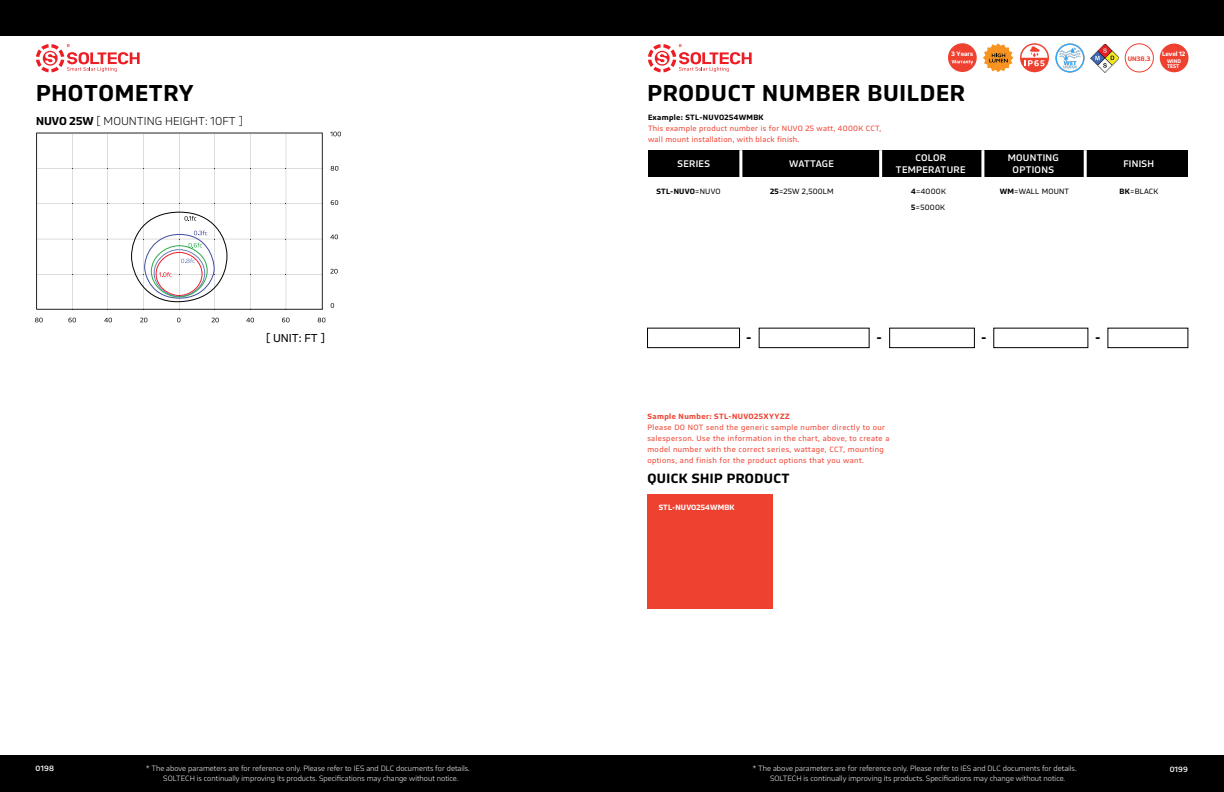
<style>
.page{position:relative;width:1224px;height:792px;background:#fff}
.page>*{position:absolute;margin:0;border:0;box-sizing:border-box;transform-origin:0 0}
.t1{font:600 24px "Bega";letter-spacing:.03em;color:#000}
.t2{font:600 14px "Bega";letter-spacing:.03em;color:#000}
.t3{font:300 12px "Bega";color:#000}
.t4{font:12px "Bega";color:#000}
.t5{font:500 10px/12px "Bega";letter-spacing:.03em;color:#fff;text-align:center}
.t6{font:500 10px "Bega";letter-spacing:.005em;color:#fff}
.t7{font:300 8px/9.6px "Bega";color:#fff}
.t8{font:8px/11px "Bega";letter-spacing:.05em;color:#ef4130}
.t9{font:8px/16.5px "Bega";letter-spacing:.025em;color:#000}
.t10{font:600 8px "Bega";letter-spacing:.04em;color:#000}
.t11{font:600 8px "Bega";letter-spacing:.05em;color:#ef4130}
.t12{font:600 8px "Bega";letter-spacing:.015em;color:#fff}
.t13{font:500 8px "Bega";letter-spacing:.03em;color:#fff}
.t14{font:600 6.9px "Bega";color:#ef4130}
.t15{font:600 6.6px "Bega";color:#fff}
.t16{font:600 5.5px/5px "Bega";color:#fff}
.s1{font-weight:600}
.s2{font-weight:400}
</style>
<div class="page">
<div style="left:0;top:755px;width:612px;height:37px;background:#000"></div>
<div style="left:612px;top:755px;width:612px;height:37px;background:#000"></div>
<div style="left:0;top:0;width:612px;height:36px;background:#000"></div>
<div style="left:612px;top:0;width:612px;height:36px;background:#000"></div>
<svg style="left:36px;top:44px;width:104px;height:28px"></svg>
<svg style="left:648px;top:44px;width:104px;height:28px"></svg>
<div style="left:648px;top:150px;width:540px;height:27px;background:#000"></div>
<hr style="left:739px;top:150px;width:3px;height:34px;background:#fff">
<hr style="left:879px;top:150px;width:3px;height:34px;background:#fff">
<hr style="left:981px;top:150px;width:3px;height:34px;background:#fff">
<hr style="left:1084px;top:150px;width:3px;height:34px;background:#fff">
<div style="left:647px;top:494px;width:126px;height:115px;background:#ef4130"></div>
<div style="left:647px;top:328px;width:93px;height:20px;border:1px solid #000"></div>
<div style="left:759px;top:328px;width:110px;height:20px;border:1px solid #000"></div>
<div style="left:890px;top:328px;width:85px;height:20px;border:1px solid #000"></div>
<div style="left:994px;top:328px;width:94px;height:20px;border:1px solid #000"></div>
<div style="left:1108px;top:328px;width:80px;height:20px;border:1px solid #000"></div>
<div style="left:948px;top:43px;width:29px;height:29px;background:#ef4130;border-radius:50%"></div>
<svg style="left:952px;top:60px;width:21px;height:5px"></svg>
<svg style="left:983px;top:43px;width:31px;height:29px"></svg>
<svg style="left:1020px;top:43px;width:29px;height:29px"></svg>
<div style="left:1160px;top:44px;width:29px;height:28px;background:#ef4130;border-radius:50%"></div>
<div style="left:1125px;top:43px;width:29px;height:29px;border:1px solid #ef4130;border-radius:50%"></div>
<img style="left:1091px;top:44px;width:28px;height:28px">
<img style="left:1055px;top:43px;width:30px;height:30px">
<svg style="left:36px;top:133px;width:287px;height:177px"></svg>
<hr style="left:72px;top:134px;width:1px;height:34px;background:#676464">
<hr style="left:72px;top:169px;width:1px;height:35px;background:#676464">
<hr style="left:72px;top:204px;width:1px;height:35px;background:#676464">
<hr style="left:72px;top:239px;width:1px;height:35px;background:#676464">
<hr style="left:72px;top:274px;width:1px;height:35px;background:#676464">
<hr style="left:108px;top:134px;width:1px;height:34px;background:#676464">
<hr style="left:108px;top:169px;width:1px;height:35px;background:#676464">
<hr style="left:108px;top:204px;width:1px;height:35px;background:#676464">
<hr style="left:108px;top:239px;width:1px;height:35px;background:#676464">
<hr style="left:108px;top:274px;width:1px;height:35px;background:#676464">
<hr style="left:143px;top:134px;width:1px;height:34px;background:#676464">
<hr style="left:143px;top:169px;width:1px;height:35px;background:#676464">
<hr style="left:143px;top:204px;width:1px;height:35px;background:#676464">
<hr style="left:143px;top:274px;width:1px;height:35px;background:#676464">
<hr style="left:179px;top:134px;width:1px;height:34px;background:#676464">
<hr style="left:179px;top:169px;width:1px;height:35px;background:#676464">
<hr style="left:179px;top:204px;width:1px;height:35px;background:#676464">
<hr style="left:179px;top:274px;width:1px;height:35px;background:#676464">
<hr style="left:215px;top:134px;width:1px;height:34px;background:#676464">
<hr style="left:215px;top:169px;width:1px;height:35px;background:#676464">
<hr style="left:215px;top:204px;width:1px;height:35px;background:#676464">
<hr style="left:215px;top:274px;width:1px;height:35px;background:#676464">
<hr style="left:250px;top:134px;width:1px;height:34px;background:#676464">
<hr style="left:250px;top:169px;width:1px;height:35px;background:#676464">
<hr style="left:250px;top:204px;width:1px;height:35px;background:#676464">
<hr style="left:250px;top:239px;width:1px;height:35px;background:#676464">
<hr style="left:250px;top:274px;width:1px;height:35px;background:#676464">
<hr style="left:286px;top:134px;width:1px;height:34px;background:#676464">
<hr style="left:286px;top:169px;width:1px;height:35px;background:#676464">
<hr style="left:286px;top:204px;width:1px;height:35px;background:#676464">
<hr style="left:286px;top:239px;width:1px;height:35px;background:#676464">
<hr style="left:286px;top:274px;width:1px;height:35px;background:#676464">
<hr style="left:286px;top:168px;width:36px;height:1px;background:#676464">
<hr style="left:250px;top:168px;width:36px;height:1px;background:#676464">
<hr style="left:215px;top:168px;width:35px;height:1px;background:#676464">
<hr style="left:179px;top:168px;width:36px;height:1px;background:#676464">
<hr style="left:144px;top:168px;width:35px;height:1px;background:#676464">
<hr style="left:108px;top:168px;width:35px;height:1px;background:#676464">
<hr style="left:72px;top:168px;width:36px;height:1px;background:#676464">
<hr style="left:37px;top:168px;width:35px;height:1px;background:#676464">
<hr style="left:286px;top:204px;width:36px;height:1px;background:#676464">
<hr style="left:250px;top:204px;width:36px;height:1px;background:#676464">
<hr style="left:215px;top:204px;width:35px;height:1px;background:#676464">
<hr style="left:179px;top:204px;width:36px;height:1px;background:#676464">
<hr style="left:144px;top:204px;width:35px;height:1px;background:#676464">
<hr style="left:108px;top:204px;width:35px;height:1px;background:#676464">
<hr style="left:72px;top:204px;width:36px;height:1px;background:#676464">
<hr style="left:37px;top:204px;width:35px;height:1px;background:#676464">
<hr style="left:286px;top:239px;width:36px;height:1px;background:#676464">
<hr style="left:250px;top:239px;width:36px;height:1px;background:#676464">
<hr style="left:215px;top:239px;width:35px;height:1px;background:#676464">
<hr style="left:108px;top:239px;width:35px;height:1px;background:#676464">
<hr style="left:72px;top:239px;width:36px;height:1px;background:#676464">
<hr style="left:37px;top:239px;width:35px;height:1px;background:#676464">
<hr style="left:286px;top:274px;width:36px;height:1px;background:#676464">
<hr style="left:250px;top:274px;width:36px;height:1px;background:#676464">
<hr style="left:215px;top:274px;width:35px;height:1px;background:#676464">
<hr style="left:108px;top:274px;width:35px;height:1px;background:#676464">
<hr style="left:72px;top:274px;width:36px;height:1px;background:#676464">
<hr style="left:37px;top:274px;width:35px;height:1px;background:#676464">
<svg style="left:212px;top:318px;width:7px;height:4px"></svg>
<svg style="left:246px;top:318px;width:8px;height:4px"></svg>
<svg style="left:282px;top:318px;width:8px;height:4px"></svg>
<svg style="left:318px;top:318px;width:7px;height:4px"></svg>
<svg style="left:331px;top:303px;width:3px;height:5px"></svg>
<svg style="left:330px;top:269px;width:8px;height:5px"></svg>
<svg style="left:330px;top:235px;width:8px;height:4px"></svg>
<svg style="left:331px;top:200px;width:7px;height:5px"></svg>
<svg style="left:331px;top:166px;width:7px;height:5px"></svg>
<svg style="left:330px;top:132px;width:11px;height:4px"></svg>
<svg style="left:35px;top:318px;width:8px;height:4px"></svg>
<svg style="left:68px;top:318px;width:8px;height:4px"></svg>
<svg style="left:104px;top:318px;width:8px;height:4px"></svg>
<svg style="left:140px;top:318px;width:7px;height:4px"></svg>
<svg style="left:131px;top:212px;width:96px;height:91px"></svg>
<p class="t15" style="left:951px;top:50px;width:23px">3 Years</p>
<p class="t15" style="left:1162px;top:50px;width:25px">Level 12</p>
<p class="t16" style="left:1167px;top:59px;width:15px">WIND<br>TEST</p>
<p class="t14" style="left:1128px;top:54px;width:24px">UN38.3</p>
<h1 class="t1" style="left:36px;top:79px;width:159px">PHOTOMETRY</h1>
<h1 class="t1" style="left:647px;top:79px;width:319px">PRODUCT NUMBER BUILDER</h1>
<h3 class="t3" style="left:36px;top:114px;width:208px"><span class="s1">NUVO 25W</span> [ MOUNTING HEIGHT: 10FT ]</h3>
<h3 class="t4" style="left:266px;top:331px;width:61px">[ UNIT: FT ]</h3>
<p class="t10" style="left:648px;top:113px;width:117px">Example: STL-NUVO254WMBK</p>
<p class="t8" style="left:648px;top:123px;width:235px">This example product number is for NUVO 25 watt, 4000K CCT, wall mount installation, with black finish.</p>
<p class="t5" style="left:678px;top:157px;width:34px">SERIES</p>
<p class="t6" style="left:789px;top:158px;width:46px">WATTAGE</p>
<p class="t5" style="left:896px;top:152px;width:71px">COLOR<br>TEMPERATURE</p>
<p class="t5" style="left:1008px;top:152px;width:53px">MOUNTING<br>OPTIONS</p>
<p class="t5" style="left:1123px;top:157px;width:32px">FINISH</p>
<p class="t10" style="left:656px;top:187px;width:66px">STL-NUVO<span class="s2">=NUVO</span></p>
<p class="t9" style="left:770px;top:183px;width:65px"><span class="s1">25</span>=25W 2,500LM</p>
<p class="t9" style="left:911px;top:183px;width:36px"><span class="s1">4</span>=4000K<br><span class="s1">5</span>=5000K</p>
<p class="t9" style="left:1000px;top:183px;width:71px"><span class="s1">WM</span>=WALL MOUNT</p>
<p class="t9" style="left:1119px;top:183px;width:40px"><span class="s1">BK</span>=BLACK</p>
<h2 class="t2" style="left:746px;top:330px;width:7px">-</h2>
<h2 class="t2" style="left:877px;top:330px;width:7px">-</h2>
<h2 class="t2" style="left:981px;top:330px;width:7px">-</h2>
<h2 class="t2" style="left:1095px;top:330px;width:7px">-</h2>
<p class="t11" style="left:647px;top:412px;width:144px">Sample Number: STL-NUVO25XYYZZ</p>
<p class="t8" style="left:647px;top:422px;width:244px">Please DO NOT send the generic sample number directly to our salesperson. Use the information in the chart, above, to create a model number with the correct series, wattage, CCT, mounting options, and finish for the product options that you want.</p>
<h2 class="t2" style="left:647px;top:471px;width:144px">QUICK SHIP PRODUCT</h2>
<p class="t12" style="left:659px;top:502px;width:78px">STL-NUVO254WMBK</p>
<p class="t13" style="left:36px;top:764px;width:20px">0198</p>
<p class="t7" style="left:146px;top:764px;width:325px">* The above parameters are for reference only. Please refer to IES and DLC documents for details.</p>
<p class="t13" style="left:1170px;top:765px;width:20px">0199</p>
<p class="t7" style="left:163px;top:774px;width:297px">SOLTECH is continually improving its products. Specifications may change without notice.</p>
<p class="t7" style="left:770px;top:764px;width:308px;text-indent:-17px">* The above parameters are for reference only. Please refer to IES and DLC documents for details.<br>SOLTECH is continually improving its products. Specifications may change without notice.</p>
</div>
